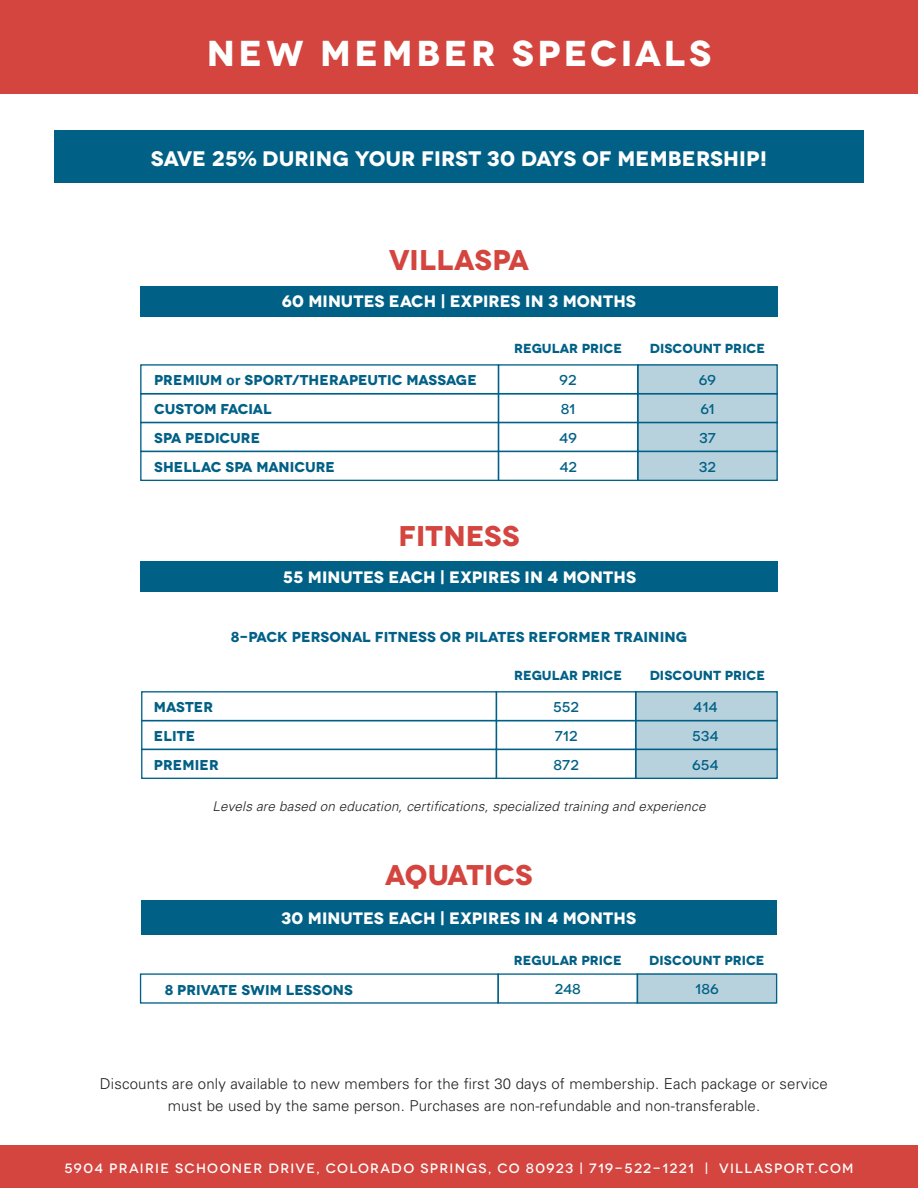
<style>
.page{position:relative;width:918px;height:1188px;background:#fff}
.page>*{position:absolute;margin:0;border:0;box-sizing:border-box;transform-origin:0 0}
.t1{font:700 36px "Novecentowide";letter-spacing:.1em;color:#fff}
.t2{font:700 28.5px "Novecentowide";letter-spacing:.01em;color:#d3453e}
.t3{font:700 21px "Novecentowide";letter-spacing:.01em;color:#fff}
.t4{font:700 16.5px "Novecentowide";letter-spacing:.01em;color:#fff}
.t5{font:300 15px/22.5px "Univers";letter-spacing:.01em;color:#231f20;text-align:center}
.t6{font:700 14.4px "Novecentowide";letter-spacing:.01em;color:#006086}
.t7{font:700 14.25px/29px "Novecentowide";letter-spacing:.01em;color:#006086}
.t8{font:500 14.25px/29px "Novecentowide";letter-spacing:.01em;color:#006086;text-align:justify}
.t9{font:500 13.5px "Novecentowide";letter-spacing:.1em;color:#fff}
.t10{font:italic 300 13.5px "Univers";letter-spacing:.01em;color:#231f20}
.t11{font:700 13.2px "Novecentowide";color:#006086}
.s1{font-family:"Univers"}
</style>
<div class="page">
<div style="left:0;top:0;width:918px;height:94px;background:#d3453e"></div>
<div style="left:0;top:1146px;width:918px;height:42px;background:#d3453e"></div>
<div style="left:54px;top:131px;width:810px;height:52px;background:#006086"></div>
<div style="left:638px;top:973px;width:138px;height:31px;background:#b8d2dd"></div>
<div style="left:141px;top:900px;width:635px;height:34px;background:#006086"></div>
<div style="left:637px;top:364px;width:141px;height:117px;background:#b8d2dd"></div>
<div style="left:140px;top:287px;width:638px;height:30px;background:#006086"></div>
<div style="left:140px;top:393px;width:359px;height:30px;border:1px solid #006086"></div>
<div style="left:140px;top:422px;width:359px;height:30px;border:1px solid #006086"></div>
<div style="left:140px;top:451px;width:359px;height:30px;border:1px solid #006086"></div>
<div style="left:498px;top:393px;width:140px;height:30px;border:1px solid #006086"></div>
<div style="left:498px;top:422px;width:140px;height:30px;border:1px solid #006086"></div>
<div style="left:498px;top:451px;width:140px;height:30px;border:1px solid #006086"></div>
<div style="left:637px;top:364px;width:141px;height:30px;border:1px solid #006086"></div>
<div style="left:637px;top:393px;width:141px;height:30px;border:1px solid #006086"></div>
<div style="left:637px;top:422px;width:141px;height:30px;border:1px solid #006086"></div>
<div style="left:637px;top:451px;width:141px;height:30px;border:1px solid #006086"></div>
<div style="left:637px;top:973px;width:140px;height:31px;border:1px solid #006086"></div>
<div style="left:141px;top:561px;width:637px;height:31px;background:#006086"></div>
<div style="left:635px;top:691px;width:143px;height:88px;background:#b8d2dd"></div>
<div style="left:141px;top:691px;width:356px;height:30px;border:1px solid #006086"></div>
<div style="left:141px;top:720px;width:356px;height:30px;border:1px solid #006086"></div>
<div style="left:141px;top:749px;width:356px;height:30px;border:1px solid #006086"></div>
<div style="left:496px;top:691px;width:140px;height:30px;border:1px solid #006086"></div>
<div style="left:496px;top:720px;width:140px;height:30px;border:1px solid #006086"></div>
<div style="left:496px;top:749px;width:140px;height:30px;border:1px solid #006086"></div>
<div style="left:635px;top:691px;width:143px;height:30px;border:1px solid #006086"></div>
<div style="left:635px;top:720px;width:143px;height:30px;border:1px solid #006086"></div>
<div style="left:635px;top:749px;width:143px;height:30px;border:1px solid #006086"></div>
<h1 class="t1" style="left:207px;top:31px;width:506px">NEW MEMBER SPECIALS</h1>
<h3 class="t3" style="left:151px;top:145px;width:618px">SAVE 25% DURING YOUR FIRST 30 DAYS OF MEMBERSHIP!</h3>
<h2 class="t2" style="left:389px;top:242px;width:141px">VILLASPA</h2>
<p class="t4" style="left:282px;top:291px;width:356px">60 MINUTES EACH | EXPIRES IN 3 MONTHS</p>
<p class="t11" style="left:514px;top:340px;width:109px">REGULAR PRICE</p>
<p class="t11" style="left:650px;top:340px;width:117px">DISCOUNT PRICE</p>
<p class="t7" style="left:154px;top:366px;width:324px">PREMIUM <span class="s1">or</span> SPORT/THERAPEUTIC MASSAGE</p>
<p class="t8" style="left:559px;top:366px;width:19px">92<br>81<br>49<br>42</p>
<p class="t8" style="left:699px;top:366px;width:19px">69<br>61<br>37<br>32</p>
<p class="t7" style="left:154px;top:395px;width:182px">CUSTOM FACIAL<br>SPA PEDICURE<br>SHELLAC SPA MANICURE</p>
<h2 class="t2" style="left:398px;top:518px;width:123px">FITNESS</h2>
<p class="t4" style="left:283px;top:567px;width:355px">55 MINUTES EACH | EXPIRES IN 4 MONTHS</p>
<p class="t6" style="left:231px;top:628px;width:458px">8-PACK PERSONAL FITNESS OR PILATES REFORMER TRAINING</p>
<p class="t11" style="left:514px;top:667px;width:109px">REGULAR PRICE</p>
<p class="t11" style="left:650px;top:667px;width:117px">DISCOUNT PRICE</p>
<p class="t7" style="left:154px;top:692px;width:61px">MASTER</p>
<p class="t8" style="left:553px;top:693px;width:27px">552<br>712<br>872</p>
<p class="t8" style="left:692px;top:693px;width:28px">414<br>534<br>654</p>
<p class="t7" style="left:154px;top:722px;width:66px">ELITE<br>PREMIER</p>
<p class="t10" style="left:212px;top:798px;width:495px">Levels are based on education, certifications, specialized training and experience</p>
<h2 class="t2" style="left:385px;top:857px;width:149px">AQUATICS</h2>
<p class="t4" style="left:281px;top:908px;width:357px">30 MINUTES EACH | EXPIRES IN 4 MONTHS</p>
<p class="t11" style="left:514px;top:952px;width:109px">REGULAR PRICE</p>
<p class="t11" style="left:649px;top:952px;width:117px">DISCOUNT PRICE</p>
<p class="t7" style="left:165px;top:976px;width:190px">8 PRIVATE SWIM LESSONS</p>
<p class="t8" style="left:555px;top:975px;width:27px">248</p>
<p class="t8" style="left:695px;top:975px;width:25px">186</p>
<p class="t5" style="left:100px;top:1072px;width:729px">Discounts are only available to new members for the first 30 days of membership. Each package or service must be used by the same person. Purchases are non-refundable and non-transferable.</p>
<p class="t9" style="left:65px;top:1160px;width:790px">5904 PRAIRIE SCHOONER DRIVE, COLORADO SPRINGS, CO 80923 | 719-522-1221 | VILLASPORT.COM</p>
</div>
